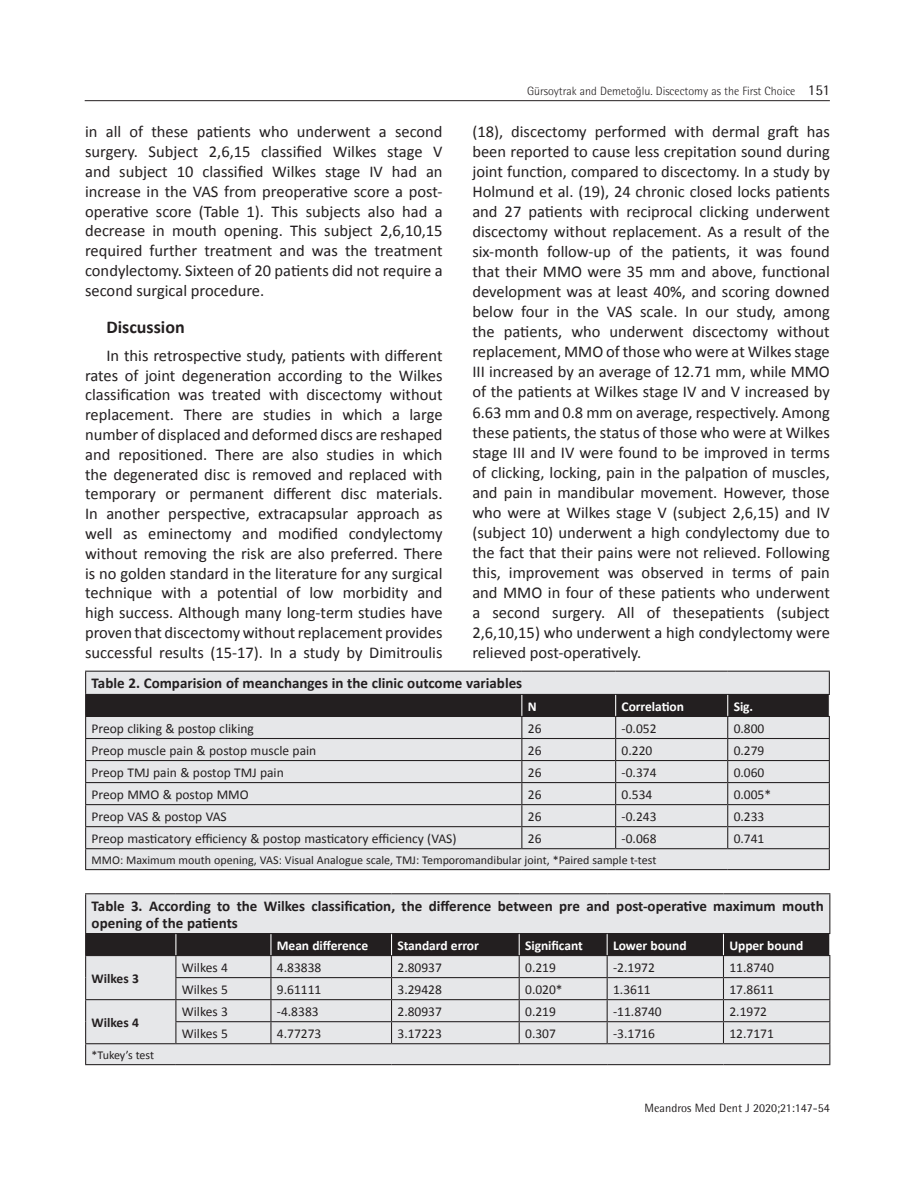
<style>
.page{position:relative;width:915px;height:1191px;background:#fff}
.page>*{position:absolute;margin:0;border:0;box-sizing:border-box;transform-origin:0 0}
.ARABASLIK{font:700 18px "Calibri";color:#231f20}
.YAZI{font:16.5px/20px "Calibri";color:#231f20;text-align:justify}
.TABLO-BASLIK{font:700 15px/16.5px "Calibri";color:#231f20}
.TABLO-YAZI{font:13.5px "Calibri";color:#231f20}
.TABLO-ARA{font:700 13.5px "Calibri";letter-spacing:-.005em;color:#fff}
.TABLO-YAZI-2{font:700 13.5px "Calibri";color:#231f20}
.TABLO-ALTI{font:12px "Calibri";color:#231f20}
.t1{font:300 12px "Rotis Semi Sans Std";color:#231f20}
.t2{font:12px "Rotis Semi Sans Std";color:#231f20}
.s1{font-weight:400;font-size:15px}
</style>
<div class="page">
<hr style="left:85px;top:100px;width:744px;height:1px;background:#231f20">
<hr style="left:85px;top:670px;width:436px;height:1px;background:#231f20">
<hr style="left:521px;top:670px;width:94px;height:1px;background:#231f20">
<hr style="left:615px;top:670px;width:112px;height:1px;background:#231f20">
<hr style="left:727px;top:670px;width:102px;height:1px;background:#231f20">
<svg style="left:85px;top:671px;width:744px;height:198px;background:#c5c6c7"></svg>
<hr style="left:85px;top:869px;width:436px;height:1px;background:#231f20">
<hr style="left:521px;top:869px;width:94px;height:1px;background:#231f20">
<hr style="left:615px;top:869px;width:112px;height:1px;background:#231f20">
<hr style="left:727px;top:869px;width:102px;height:1px;background:#231f20">
<div style="left:86px;top:894px;width:743px;height:39px;background:#e6e7e9"></div>
<hr style="left:85px;top:893px;width:91px;height:1px;background:#231f20">
<hr style="left:85px;top:894px;width:1px;height:39px;background:#231f20">
<hr style="left:176px;top:893px;width:95px;height:1px;background:#231f20">
<hr style="left:271px;top:893px;width:120px;height:1px;background:#231f20">
<hr style="left:391px;top:893px;width:128px;height:1px;background:#231f20">
<hr style="left:519px;top:893px;width:88px;height:1px;background:#231f20">
<hr style="left:607px;top:893px;width:116px;height:1px;background:#231f20">
<hr style="left:723px;top:893px;width:107px;height:1px;background:#231f20">
<hr style="left:829px;top:894px;width:1px;height:39px;background:#231f20">
<svg style="left:85px;top:933px;width:745px;height:131px;background:#bcbcbe"></svg>
<hr style="left:85px;top:1064px;width:91px;height:1px;background:#231f20">
<hr style="left:176px;top:1064px;width:95px;height:1px;background:#231f20">
<hr style="left:271px;top:1064px;width:120px;height:1px;background:#231f20">
<hr style="left:391px;top:1064px;width:128px;height:1px;background:#231f20">
<hr style="left:519px;top:1064px;width:88px;height:1px;background:#231f20">
<hr style="left:607px;top:1064px;width:116px;height:1px;background:#231f20">
<hr style="left:723px;top:1064px;width:107px;height:1px;background:#231f20">
<p class="t1" style="left:527px;top:84px;width:304px">Gürsoytrak and Demetoğlu. Discectomy as the First Choice <span class="s1">151</span></p>
<p class="YAZI" style="left:472px;top:122px;width:359px">(18), discectomy performed with dermal graft has been reported to cause less crepitation sound during joint function, compared to discectomy. In a study by Holmund et al. (19), 24 chronic closed locks patients and 27 patients with reciprocal clicking underwent discectomy without replacement. As a result of the six-month follow-up of the patients, it was found that their MMO were 35 mm and above, functional development was at least 40%, and scoring downed below four in the VAS scale. In our study, among the patients, who underwent discectomy without replacement, MMO of those who were at Wilkes stage III increased by an average of 12.71 mm, while MMO of the patients at Wilkes stage IV and V increased by 6.63 mm and 0.8 mm on average, respectively. Among these patients, the status of those who were at Wilkes stage III and IV were found to be improved in terms of clicking, locking, pain in the palpation of muscles, and pain in mandibular movement. However, those who were at Wilkes stage V (subject 2,6,15) and IV (subject 10) underwent a high condylectomy due to the fact that their pains were not relieved. Following this, improvement was observed in terms of pain and MMO in four of these patients who underwent a second surgery. All of thesepatients (subject 2,6,10,15) who underwent a high condylectomy were relieved post-operatively.</p>
<p class="TABLO-BASLIK" style="left:92px;top:674px;width:432px">Table 2. Comparision of meanchanges in the clinic outcome variables</p>
<p class="TABLO-ARA" style="left:527px;top:697px;width:10px">N</p>
<p class="TABLO-ARA" style="left:621px;top:697px;width:64px">Correlation</p>
<p class="TABLO-ARA" style="left:733px;top:697px;width:21px">Sig.</p>
<p class="TABLO-YAZI" style="left:92px;top:719px;width:164px">Preop cliking &amp; postop cliking</p>
<p class="TABLO-YAZI" style="left:527px;top:719px;width:15px">26</p>
<p class="TABLO-YAZI" style="left:621px;top:719px;width:36px">-0.052</p>
<p class="TABLO-YAZI" style="left:733px;top:719px;width:32px">0.800</p>
<p class="TABLO-YAZI" style="left:92px;top:741px;width:226px">Preop muscle pain &amp; postop muscle pain</p>
<p class="TABLO-YAZI" style="left:527px;top:741px;width:15px">26</p>
<p class="TABLO-YAZI" style="left:621px;top:741px;width:32px">0.220</p>
<p class="TABLO-YAZI" style="left:733px;top:741px;width:32px">0.279</p>
<p class="TABLO-YAZI" style="left:92px;top:763px;width:194px">Preop TMJ pain &amp; postop TMJ pain</p>
<p class="TABLO-YAZI" style="left:527px;top:763px;width:15px">26</p>
<p class="TABLO-YAZI" style="left:621px;top:763px;width:36px">-0.374</p>
<p class="TABLO-YAZI" style="left:733px;top:763px;width:32px">0.060</p>
<p class="TABLO-YAZI" style="left:92px;top:785px;width:159px">Preop MMO &amp; postop MMO</p>
<p class="TABLO-YAZI" style="left:527px;top:785px;width:15px">26</p>
<p class="TABLO-YAZI" style="left:621px;top:785px;width:32px">0.534</p>
<p class="TABLO-YAZI" style="left:733px;top:785px;width:39px">0.005*</p>
<p class="TABLO-YAZI" style="left:92px;top:807px;width:137px">Preop VAS &amp; postop VAS</p>
<p class="TABLO-YAZI" style="left:527px;top:807px;width:15px">26</p>
<p class="TABLO-YAZI" style="left:621px;top:807px;width:36px">-0.243</p>
<p class="TABLO-YAZI" style="left:733px;top:807px;width:32px">0.233</p>
<p class="TABLO-YAZI" style="left:92px;top:829px;width:366px">Preop masticatory efficiency &amp; postop masticatory efficiency (VAS)</p>
<p class="TABLO-YAZI" style="left:527px;top:829px;width:15px">26</p>
<p class="TABLO-YAZI" style="left:621px;top:829px;width:36px">-0.068</p>
<p class="TABLO-YAZI" style="left:733px;top:829px;width:32px">0.741</p>
<p class="TABLO-ALTI" style="left:92px;top:852px;width:566px">MMO: Maximum mouth opening, VAS: Visual Analogue scale, TMJ: Temporomandibular joint, *Paired sample t-test</p>
<p class="TABLO-BASLIK" style="left:92px;top:897px;width:733px">Table 3. According to the Wilkes classification, the difference between pre and post-operative maximum mouth opening of the patients</p>
<p class="TABLO-ARA" style="left:277px;top:936px;width:93px">Mean difference</p>
<p class="TABLO-ARA" style="left:397px;top:936px;width:83px">Standard error</p>
<p class="TABLO-ARA" style="left:525px;top:936px;width:59px">Significant</p>
<p class="TABLO-ARA" style="left:613px;top:936px;width:75px">Lower bound</p>
<p class="TABLO-ARA" style="left:729px;top:936px;width:75px">Upper bound</p>
<p class="TABLO-YAZI-2" style="left:92px;top:969px;width:49px">Wilkes 3</p>
<p class="YAZI" style="left:85px;top:122px;width:359px">in all of these patients who underwent a second surgery. Subject 2,6,15 classified Wilkes stage V and subject 10 classified Wilkes stage IV had an increase in the VAS from preoperative score a post&shy;operative score (Table 1). This subjects also had a decrease in mouth opening. This subject 2,6,10,15 required further treatment and was the treatment condylectomy. Sixteen of 20 patients did not require a second surgical procedure.</p>
<p class="ARABASLIK" style="left:106px;top:315px;width:80px">Discussion</p>
<p class="YAZI" style="left:85px;top:345px;width:359px;text-indent:21px">In this retrospective study, patients with different rates of joint degeneration according to the Wilkes classification was treated with discectomy without replacement. There are studies in which a large number of displaced and deformed discs are reshaped and repositioned. There are also studies in which the degenerated disc is removed and replaced with temporary or permanent different disc materials.<br>In another perspective, extracapsular approach as well as eminectomy and modified condylectomy without removing the risk are also preferred. There is no golden standard in the literature for any surgical technique with a potential of low morbidity and high success. Although many long-term studies have proven that discectomy without replacement provides successful results (15-17). In a study by Dimitroulis</p>
<p class="TABLO-YAZI" style="left:182px;top:958px;width:48px">Wilkes 4</p>
<p class="TABLO-YAZI" style="left:277px;top:958px;width:46px">4.83838</p>
<p class="TABLO-YAZI" style="left:397px;top:958px;width:46px">2.80937</p>
<p class="TABLO-YAZI" style="left:525px;top:958px;width:32px">0.219</p>
<p class="TABLO-YAZI" style="left:613px;top:958px;width:43px">-2.1972</p>
<p class="TABLO-YAZI" style="left:729px;top:958px;width:46px">11.8740</p>
<p class="TABLO-YAZI" style="left:182px;top:980px;width:48px">Wilkes 5</p>
<p class="TABLO-YAZI" style="left:277px;top:980px;width:46px">9.61111</p>
<p class="TABLO-YAZI" style="left:397px;top:980px;width:46px">3.29428</p>
<p class="TABLO-YAZI" style="left:525px;top:980px;width:39px">0.020*</p>
<p class="TABLO-YAZI" style="left:613px;top:980px;width:39px">1.3611</p>
<p class="TABLO-YAZI" style="left:729px;top:980px;width:46px">17.8611</p>
<p class="TABLO-YAZI-2" style="left:92px;top:1014px;width:49px">Wilkes 4</p>
<p class="TABLO-ALTI" style="left:92px;top:1047px;width:64px">*Tukey’s test</p>
<p class="TABLO-YAZI" style="left:182px;top:1002px;width:48px">Wilkes 3</p>
<p class="TABLO-YAZI" style="left:277px;top:1002px;width:43px">-4.8383</p>
<p class="TABLO-YAZI" style="left:397px;top:1002px;width:46px">2.80937</p>
<p class="TABLO-YAZI" style="left:525px;top:1002px;width:32px">0.219</p>
<p class="TABLO-YAZI" style="left:613px;top:1002px;width:50px">-11.8740</p>
<p class="TABLO-YAZI" style="left:729px;top:1002px;width:39px">2.1972</p>
<p class="TABLO-YAZI" style="left:182px;top:1024px;width:48px">Wilkes 5</p>
<p class="TABLO-YAZI" style="left:277px;top:1024px;width:46px">4.77273</p>
<p class="TABLO-YAZI" style="left:397px;top:1024px;width:46px">3.17223</p>
<p class="TABLO-YAZI" style="left:525px;top:1024px;width:32px">0.307</p>
<p class="TABLO-YAZI" style="left:613px;top:1024px;width:43px">-3.1716</p>
<p class="TABLO-YAZI" style="left:729px;top:1024px;width:46px">12.7171</p>
<p class="t2" style="left:644px;top:1100px;width:187px">Meandros Med Dent J 2020;21:147-54</p>
</div>
